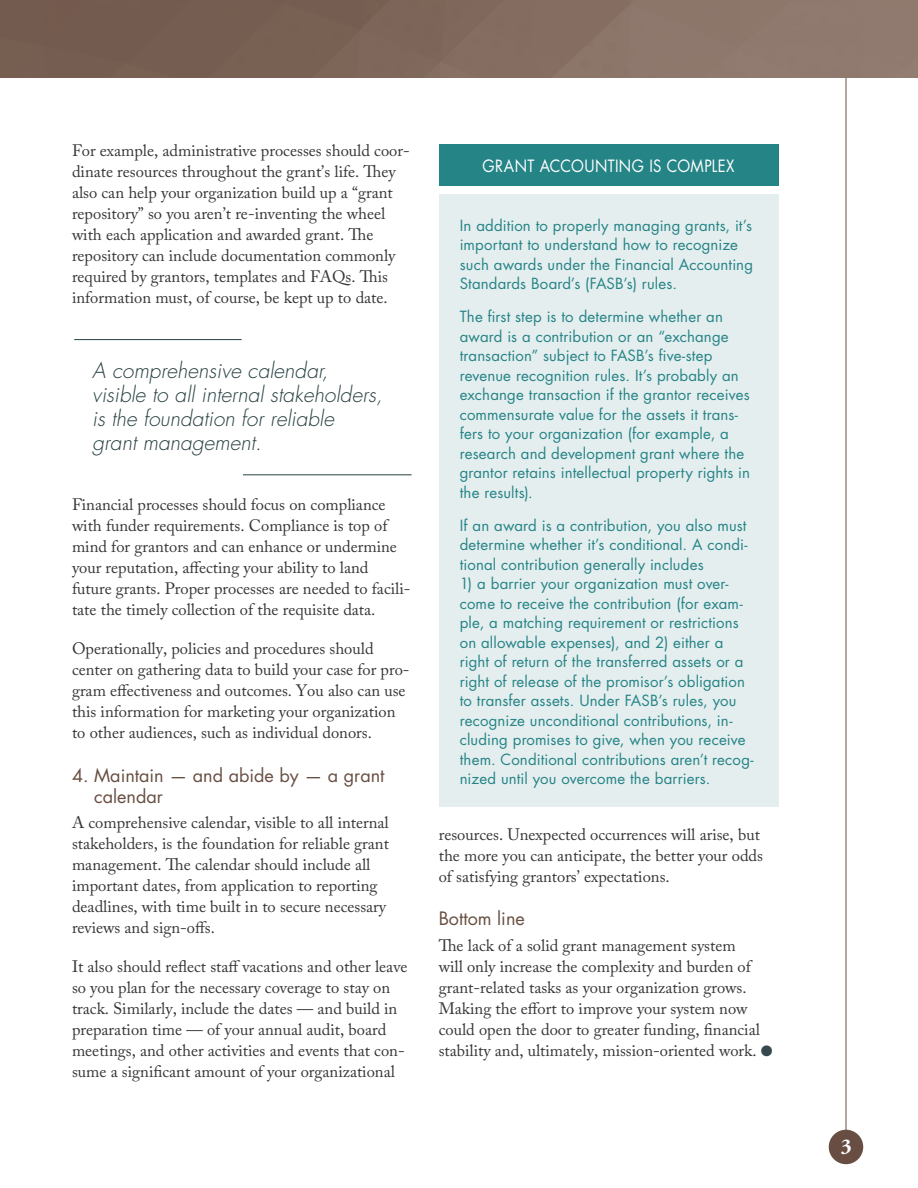
<style>
.page{position:relative;width:918px;height:1188px;background:#fff}
.page>*{position:absolute;margin:0;border:0;box-sizing:border-box;transform-origin:0 0}
.t1{font:italic 300 21px/24px "Futura Std";color:#284042}
.t2{font:700 21px "Adobe Garamond Pro";color:#fff}
.t3{font:18px/21px "Futura Std";color:#684e42}
.t4{font:16.5px/21px "Adobe Caslon Pro";color:#363536}
.t5{font:16.5px "Futura Std";letter-spacing:.025em;color:#fff;scale:.9 1}
.t6{font:15px/19.5px "Futura Std";letter-spacing:.01em;color:#258486}
.s1{color:#35484b}
</style>
<div class="page">
<hr style="left:846px;top:78px;width:1px;height:1054px;background:#684e42">
<div style="left:829px;top:1130px;width:34px;height:34px;background:#684e42;border-radius:50%"></div>
<img style="left:0;top:0;width:918px;height:78px">
<div style="left:439px;top:144px;width:339px;height:41px;background:#258486"></div>
<div style="left:439px;top:194px;width:339px;height:612px;background:#e5eeef"></div>
<hr style="left:243px;top:474px;width:169px;height:1px;background:#284042">
<hr style="left:74px;top:339px;width:168px;height:1px;background:#284042">
<p class="t4" style="left:72px;top:140px;width:339px">For example, administrative processes should coor&shy;dinate resources throughout the grant’s life. They also can help your organization build up a “grant repository” so you aren’t re-inventing the wheel with each application and awarded grant. The repository can include documentation commonly required by grantors, templates and FAQs. This information must, of course, be kept up to date.</p>
<p class="t1" style="left:92px;top:359px;width:292px">A comprehensive calendar, visible to all internal stakeholders, is the foundation for reliable grant management.</p>
<p class="t4" style="left:72px;top:494px;width:340px">Financial processes should focus on compliance with funder requirements. Compliance is top of mind for grantors and can enhance or undermine your reputation, affecting your ability to land future grants. Proper processes are needed to facili&shy;tate the timely collection of the requisite data.</p>
<p class="t4" style="left:72px;top:638px;width:339px">Operationally, policies and procedures should center on gathering data to build your case for pro&shy;gram effectiveness and outcomes. You also can use this information for marketing your organization to other audiences, such as individual donors.</p>
<p class="t3" style="left:94px;top:765px;width:292px;text-indent:-22px">4. Maintain — and abide by — a grant calendar</p>
<p class="t4" style="left:72px;top:812px;width:318px">A comprehensive calendar, visible to all internal stakeholders, is the foundation for reliable grant management. The calendar should include all important dates, from application to reporting deadlines, with time built in to secure necessary reviews and sign-offs.</p>
<p class="t4" style="left:72px;top:956px;width:337px">It also should reflect staff vacations and other leave so you plan for the necessary coverage to stay on track. Similarly, include the dates — and build in preparation time — of your annual audit, board meetings, and other activities and events that con&shy;sume a significant amount of your organizational</p>
<p class="t5" style="left:483px;top:155px;width:281px">GRANT ACCOUNTING IS COMPLEX</p>
<p class="t6" style="left:460px;top:216px;width:295px">In addition to properly managing grants, it’s important to understand how to recognize such awards under the Financial Accounting Standards Board’s (FASB’s) rules.</p>
<p class="t6" style="left:460px;top:307px;width:292px">The first step is to determine whether an award is a contribution or an “exchange transaction” subject to FASB’s five-step revenue recognition rules. It’s probably an exchange transaction if the grantor receives commensurate value for the assets it trans&shy;fers to your organization (for example, a research and development grant where the grantor retains intellectual property rights in the results).</p>
<p class="t6" style="left:460px;top:516px;width:289px;text-align:justify">If an award is a contribution, you also must determine whether it’s conditional. A condi&shy;tional contribution generally includes</p>
<p class="t6" style="left:460px;top:574px;width:295px">1) a barrier your organization must over&shy;come to receive the contribution (for exam&shy;ple, a matching requirement or restrictions on allowable expenses), and 2) either a right of return of the transferred assets or a right of release of the promisor’s obligation to transfer assets. Under FASB’s rules, you recognize unconditional contributions, in&shy;cluding promises to give, when you receive them. Conditional contributions aren’t recog&shy;nized until you overcome the barriers.</p>
<p class="t4" style="left:439px;top:823px;width:326px">resources. Unexpected occurrences will arise, but the more you can anticipate, the better your odds of satisfying grantors’ expectations.</p>
<p class="t3" style="left:439px;top:908px;width:88px">Bottom line</p>
<p class="t4" style="left:439px;top:934px;width:335px">The lack of a solid grant management system<br>will only increase the complexity and burden of grant-related tasks as your organization grows.<br>Making the effort to improve your system now could open the door to greater funding, financial stability and, ultimately, mission-oriented work. <span class="s1">●</span></p>
<p class="t2" style="left:841px;top:1134px;width:12px">3</p>
</div>
